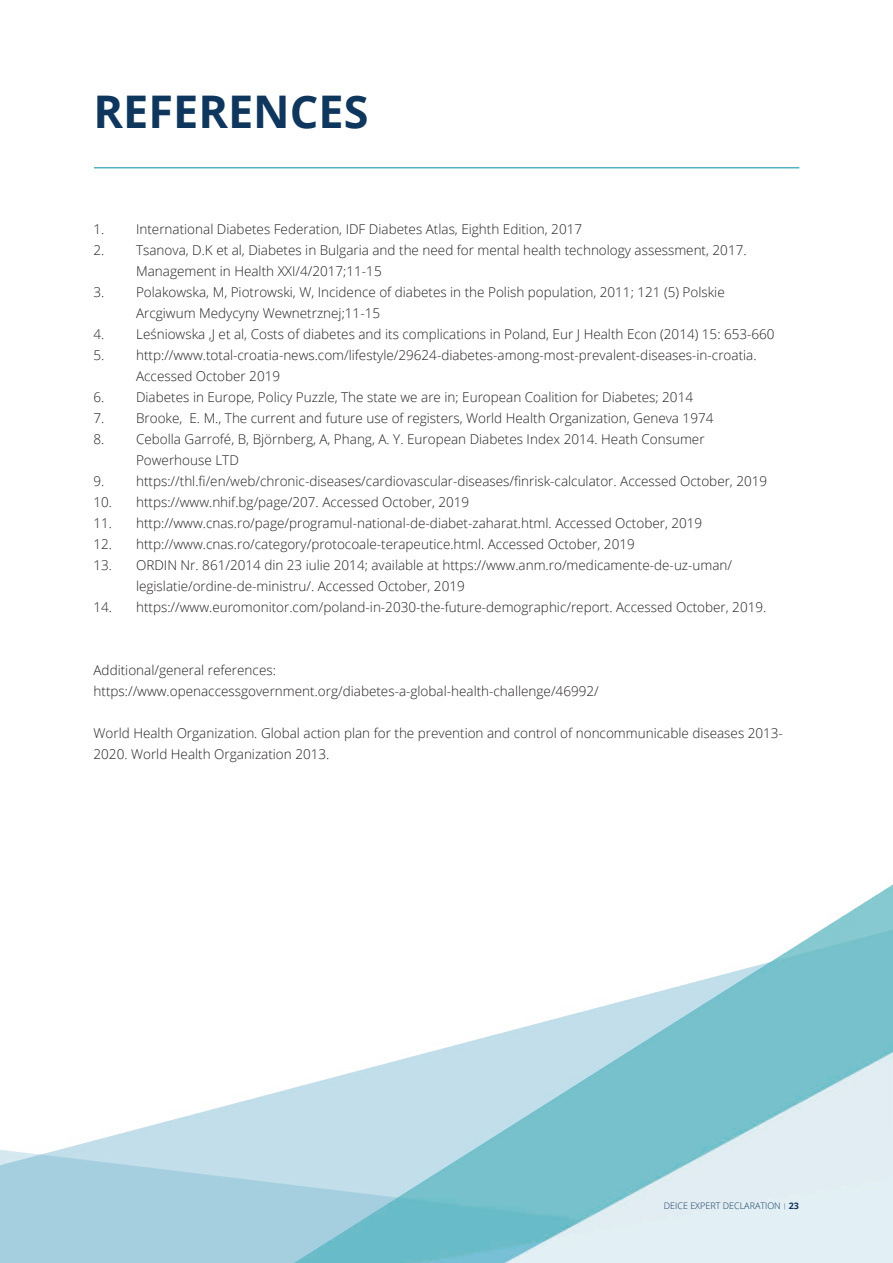
<style>
.page{position:relative;width:893px;height:1263px;background:#fff}
.page>*{position:absolute;margin:0;border:0;box-sizing:border-box;transform-origin:0 0}
.t1{font:700 45px "Open Sans";color:#0f365d}
.t2{font:300 13.5px/21px "Open Sans";color:#231f20}
.t3{font:300 9px "Open Sans";color:#0f365d}
.s1{font-weight:700}
</style>
<div class="page">
<img style="left:0;top:884px;width:893px;height:379px">
<hr style="left:94px;top:167px;width:705px;height:1px;background:#52b2be">
<h1 class="t1" style="left:94px;top:80px;width:276px">REFERENCES</h1>
<p class="t2" style="left:94px;top:218px;width:490px">1. International Diabetes Federation, IDF Diabetes Atlas, Eighth Edition, 2017</p>
<p class="t2" style="left:136px;top:239px;width:612px;text-indent:-43px">2. Tsanova, D.K et al, Diabetes in Bulgaria and the need for mental health technology assessment, 2017.<br>Management in Health XXI/4/2017;11-15</p>
<p class="t2" style="left:136px;top:281px;width:590px;text-indent:-43px">3. Polakowska, M, Piotrowski, W, Incidence of diabetes in the Polish population, 2011; 121 (5) Polskie<br>Arcgiwum Medycyny Wewnetrznej;11-15</p>
<p class="t2" style="left:94px;top:323px;width:683px">4. Leśniowska ,J et al, Costs of diabetes and its complications in Poland, Eur J Health Econ (2014) 15: 653-660</p>
<p class="t2" style="left:136px;top:344px;width:622px;text-indent:-43px">5. http://www.total-croatia-news.com/lifestyle/29624-diabetes-among-most-prevalent-diseases-in-croatia.<br>Accessed October 2019</p>
<p class="t2" style="left:94px;top:386px;width:601px">6. Diabetes in Europe, Policy Puzzle, The state we are in; European Coalition for Diabetes; 2014</p>
<p class="t2" style="left:94px;top:407px;width:621px">7. Brooke, E. M., The current and future use of registers, World Health Organization, Geneva 1974</p>
<p class="t2" style="left:136px;top:428px;width:570px;text-indent:-43px">8. Cebolla Garrofé, B, Björnberg, A, Phang, A. Y. European Diabetes Index 2014. Heath Consumer<br>Powerhouse LTD</p>
<p class="t2" style="left:94px;top:470px;width:675px">9. https://thl.fi/en/web/chronic-diseases/cardiovascular-diseases/finrisk-calculator. Accessed October, 2019</p>
<p class="t2" style="left:94px;top:491px;width:377px">10. https://www.nhif.bg/page/207. Accessed October, 2019</p>
<p class="t2" style="left:94px;top:512px;width:610px">11. http://www.cnas.ro/page/programul-national-de-diabet-zaharat.html. Accessed October, 2019</p>
<p class="t2" style="left:94px;top:533px;width:543px">12. http://www.cnas.ro/category/protocoale-terapeutice.html. Accessed October, 2019</p>
<p class="t2" style="left:136px;top:554px;width:598px;text-indent:-43px">13. ORDIN Nr. 861/2014 din 23 iulie 2014; available at https://www.anm.ro/medicamente-de-uz-uman/ legislatie/ordine-de-ministru/. Accessed October, 2019</p>
<p class="t2" style="left:94px;top:596px;width:674px">14. https://www.euromonitor.com/poland-in-2030-the-future-demographic/report. Accessed October, 2019.</p>
<p class="t2" style="left:94px;top:659px;width:507px">Additional/general references: https://www.openaccessgovernment.org/diabetes-a-global-health-challenge/46992/</p>
<p class="t2" style="left:94px;top:722px;width:691px">World Health Organization. Global action plan for the prevention and control of noncommunicable diseases 2013-<br>2020. World Health Organization 2013.</p>
<p class="t3" style="left:664px;top:1200px;width:137px">DEICE EXPERT DECLARATION <sup>|</sup> <span class="s1">23</span></p>
</div>
